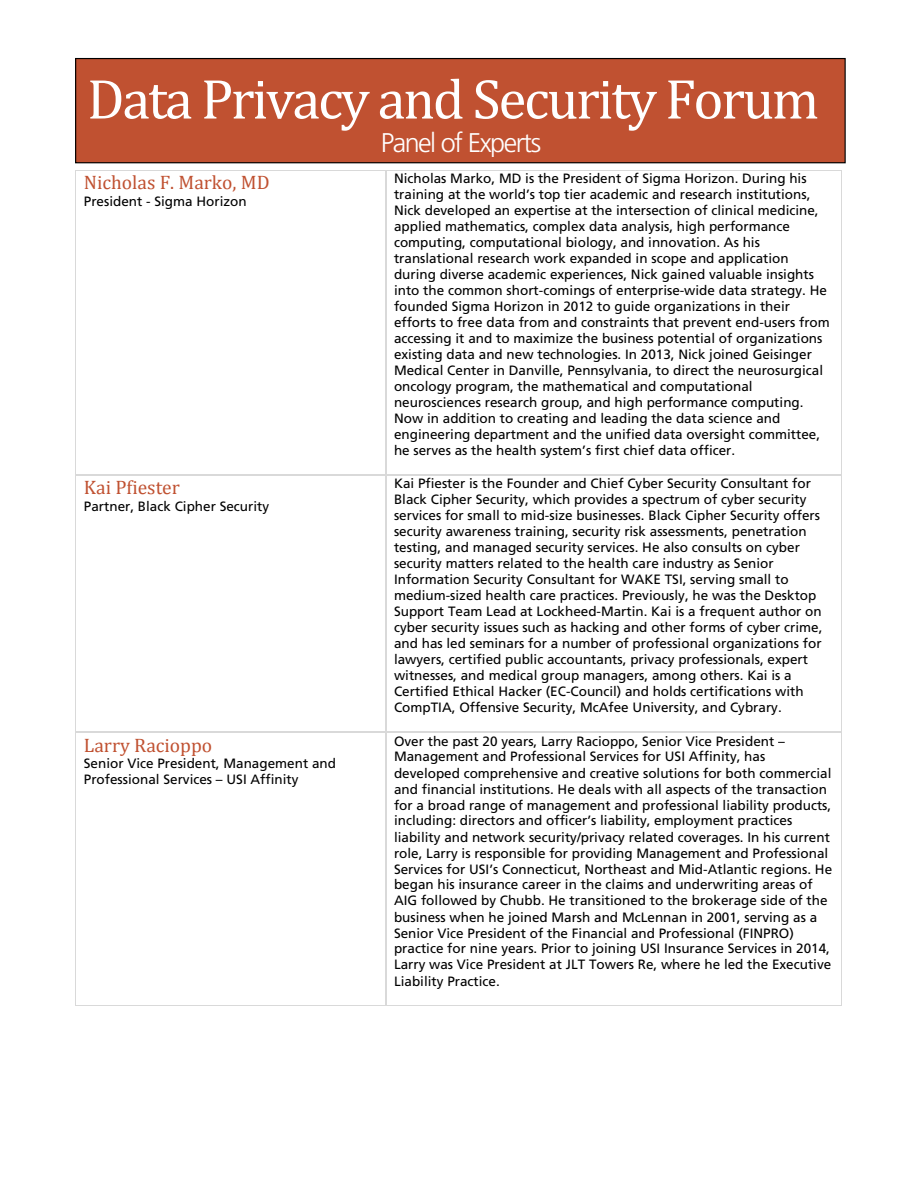
<style>
.page{position:relative;width:918px;height:1188px;background:#fff}
.page>*{position:absolute;margin:0;border:0;box-sizing:border-box;transform-origin:0 0}
.t1{font:57px "Cambria";letter-spacing:-.04em;color:#fff}
.t2{font:300 27px "Frutiger LT Std";letter-spacing:-.055em;color:#fff}
.t3{font:19.5px "Cambria";color:#c05131}
.t4{font:13.5px/16px "Frutiger LT Std";color:#000}
</style>
<div class="page">
<div style="left:75px;top:58px;width:771px;height:105px;background:#c05131"></div>
<hr style="left:76px;top:170px;width:766px;height:1px;background:#d9d9d9">
<hr style="left:76px;top:171px;width:1px;height:304px;background:#d9d9d9">
<hr style="left:385px;top:171px;width:1px;height:304px;background:#d9d9d9">
<hr style="left:842px;top:171px;width:1px;height:304px;background:#d9d9d9">
<hr style="left:76px;top:475px;width:309px;height:1px;background:#d9d9d9">
<hr style="left:386px;top:475px;width:456px;height:1px;background:#d9d9d9">
<hr style="left:76px;top:476px;width:1px;height:256px;background:#d9d9d9">
<hr style="left:385px;top:476px;width:1px;height:256px;background:#d9d9d9">
<hr style="left:842px;top:476px;width:1px;height:256px;background:#d9d9d9">
<hr style="left:76px;top:732px;width:309px;height:1px;background:#d9d9d9">
<hr style="left:386px;top:732px;width:456px;height:1px;background:#d9d9d9">
<hr style="left:76px;top:733px;width:1px;height:272px;background:#d9d9d9">
<hr style="left:76px;top:1005px;width:309px;height:1px;background:#d9d9d9">
<hr style="left:385px;top:733px;width:1px;height:272px;background:#d9d9d9">
<hr style="left:385px;top:1005px;width:457px;height:1px;background:#d9d9d9">
<hr style="left:842px;top:733px;width:1px;height:272px;background:#d9d9d9">
<h1 class="t1" style="left:87px;top:64px;width:734px">Data Privacy and Security Forum</h1>
<h2 class="t2" style="left:381px;top:131px;width:162px">Panel of Experts</h2>
<h3 class="t3" style="left:84px;top:171px;width:187px">Nicholas F. Marko, MD</h3>
<p class="t4" style="left:84px;top:195px;width:164px">President - Sigma Horizon</p>
<p class="t4" style="left:394px;top:172px;width:437px">Nicholas Marko, MD is the President of Sigma Horizon. During his training at the world’s top tier academic and research institutions, Nick developed an expertise at the intersection of clinical medicine, applied mathematics, complex data analysis, high performance computing, computational biology, and innovation. As his translational research work expanded in scope and application during diverse academic experiences, Nick gained valuable insights into the common short-comings of enterprise-wide data strategy. He founded Sigma Horizon in 2012 to guide organizations in their efforts to free data from and constraints that prevent end-users from accessing it and to maximize the business potential of organizations existing data and new technologies. In 2013, Nick joined Geisinger Medical Center in Danville, Pennsylvania, to direct the neurosurgical oncology program, the mathematical and computational neurosciences research group, and high performance computing.<br>Now in addition to creating and leading the data science and engineering department and the unified data oversight committee, he serves as the health system’s first chief data officer.</p>
<h3 class="t3" style="left:84px;top:476px;width:98px">Kai Pfiester</h3>
<p class="t4" style="left:84px;top:500px;width:187px">Partner, Black Cipher Security</p>
<h3 class="t3" style="left:84px;top:733px;width:130px">Larry Racioppo</h3>
<p class="t4" style="left:84px;top:757px;width:254px">Senior Vice President, Management and<br>Professional Services – USI Affinity</p>
<p class="t4" style="left:394px;top:477px;width:430px">Kai Pfiester is the Founder and Chief Cyber Security Consultant for Black Cipher Security, which provides a spectrum of cyber security services for small to mid-size businesses. Black Cipher Security offers security awareness training, security risk assessments, penetration testing, and managed security services. He also consults on cyber security matters related to the health care industry as Senior Information Security Consultant for WAKE TSI, serving small to medium-sized health care practices. Previously, he was the Desktop Support Team Lead at Lockheed-Martin. Kai is a frequent author on cyber security issues such as hacking and other forms of cyber crime, and has led seminars for a number of professional organizations for lawyers, certified public accountants, privacy professionals, expert witnesses, and medical group managers, among others. Kai is a Certified Ethical Hacker (EC-Council) and holds certifications with CompTIA, Offensive Security, McAfee University, and Cybrary.</p>
<p class="t4" style="left:394px;top:734px;width:440px">Over the past 20 years, Larry Racioppo, Senior Vice President – Management and Professional Services for USI Affinity, has developed comprehensive and creative solutions for both commercial and financial institutions. He deals with all aspects of the transaction for a broad range of management and professional liability products, including: directors and officer’s liability, employment practices liability and network security/privacy related coverages. In his current role, Larry is responsible for providing Management and Professional Services for USI’s Connecticut, Northeast and Mid-Atlantic regions. He began his insurance career in the claims and underwriting areas of AIG followed by Chubb. He transitioned to the brokerage side of the business when he joined Marsh and McLennan in 2001, serving as a Senior Vice President of the Financial and Professional (FINPRO) practice for nine years. Prior to joining USI Insurance Services in 2014, Larry was Vice President at JLT Towers Re, where he led the Executive Liability Practice.</p>
</div>
